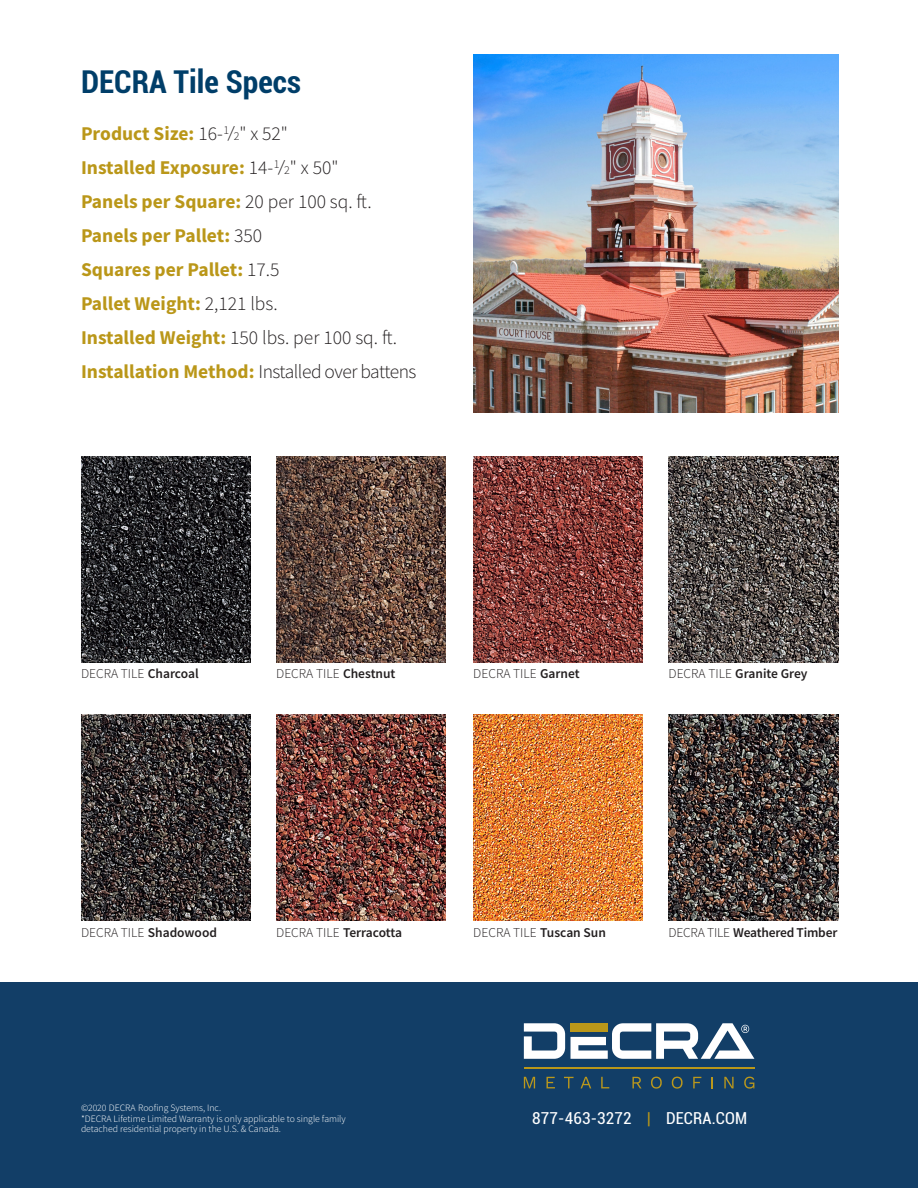
<style>
.page{position:relative;width:918px;height:1188px;background:#fff}
.page>*{position:absolute;margin:0;border:0;box-sizing:border-box;transform-origin:0 0}
.t1{font:700 condensed 31.5px "Roboto";color:#003e69}
.t2{font:700 19.5px "Source Sans Pro";color:#ba9719}
.t3{font:300 19.5px "Source Sans Pro";letter-spacing:-.025em;color:#231f20}
.t4{font:300 19.5px "Source Sans Pro";color:#231f20}
.t5{font:condensed 16.5px "Roboto";letter-spacing:.01em;color:#fff}
.t6{font:300 13.5px "Source Sans Pro";color:#231f20}
.t7{font:600 13.5px "Source Sans Pro";letter-spacing:-.015em;color:#231f20}
.t8{font:300 9.75px/10.5px "Source Sans Pro";color:#fff}
.s1{font-weight:300;color:#231f20}
.s2{font-weight:300;font-size:16.8px;color:#231f20}
.s3{font-weight:300;font-size:12px;color:#231f20}
.s4{font-weight:700;color:#ba9719}
.s5{font-weight:600}
.s6{font-weight:300}
.s7{color:#ba9719}
</style>
<div class="page">
<div style="left:0;top:983px;width:918px;height:205px;background:#123e67"></div>
<img style="left:473px;top:715px;width:170px;height:206px">
<img style="left:669px;top:715px;width:169px;height:206px">
<img style="left:81px;top:456px;width:170px;height:207px">
<img style="left:81px;top:715px;width:170px;height:206px">
<img style="left:276px;top:456px;width:170px;height:207px">
<img style="left:473px;top:456px;width:170px;height:207px">
<img style="left:669px;top:456px;width:169px;height:207px">
<img style="left:276px;top:715px;width:170px;height:206px">
<img style="left:473px;top:54px;width:365px;height:359px">
<svg style="left:524px;top:1023px;width:41px;height:36px"></svg>
<svg style="left:571px;top:1023px;width:183px;height:36px"></svg>
<svg style="left:524px;top:1077px;width:11px;height:11px"></svg>
<svg style="left:547px;top:1077px;width:8px;height:11px"></svg>
<svg style="left:564px;top:1077px;width:10px;height:11px"></svg>
<svg style="left:581px;top:1077px;width:10px;height:11px"></svg>
<svg style="left:601px;top:1077px;width:8px;height:11px"></svg>
<svg style="left:632px;top:1077px;width:9px;height:11px"></svg>
<svg style="left:651px;top:1077px;width:11px;height:12px"></svg>
<svg style="left:672px;top:1077px;width:11px;height:12px"></svg>
<svg style="left:693px;top:1077px;width:8px;height:11px"></svg>
<svg style="left:724px;top:1077px;width:10px;height:11px"></svg>
<svg style="left:744px;top:1077px;width:10px;height:12px"></svg>
<hr style="left:524px;top:1067px;width:230px;height:1px;background:#ba9719">
<p class="t1" style="left:81px;top:60px;width:221px">DECRA Tile Specs</p>
<p class="t2" style="left:81px;top:120px;width:209px">Product Size: <span class="s1">16-</span><sup>1</sup><span class="s2">/</span><span class="s3">2</span><span class="s1">" x 52"</span></p>
<p class="t2" style="left:81px;top:154px;width:259px">Installed Exposure: <span class="s1">14-</span><sup>1</sup><span class="s2">/</span><span class="s3">2</span><span class="s1">" x 50"</span></p>
<p class="t2" style="left:81px;top:188px;width:292px">Panels per Square: <span class="s1">20 per 100 sq. ft.</span></p>
<p class="t2" style="left:81px;top:222px;width:183px">Panels per Pallet: <span class="s1">350</span></p>
<p class="t2" style="left:81px;top:256px;width:200px">Squares per Pallet: <span class="s1">17.5</span></p>
<p class="t2" style="left:81px;top:290px;width:198px">Pallet Weight: <span class="s1">2,121 lbs.</span></p>
<p class="t4" style="left:81px;top:326px;width:318px"><span class="s4">Installed Weight:</span> 150 lbs. per 100 sq. ft.</p>
<p class="t3" style="left:81px;top:360px;width:337px"><span class="s4">Installation Method:</span> Installed over battens</p>
<p class="t6" style="left:81px;top:665px;width:119px">DECRA TILE <span class="s5">Charcoal</span></p>
<p class="t6" style="left:276px;top:665px;width:121px">DECRA TILE <span class="s5">Chestnut</span></p>
<p class="t6" style="left:473px;top:665px;width:108px">DECRA TILE <span class="s5">Garnet</span></p>
<p class="t7" style="left:669px;top:665px;width:141px"><span class="s6">DECRA TILE</span> Granite Grey</p>
<p class="t6" style="left:81px;top:924px;width:138px">DECRA TILE <span class="s5">Shadowood</span></p>
<p class="t7" style="left:276px;top:923px;width:127px"><span class="s6">DECRA TILE</span> Terracotta</p>
<p class="t6" style="left:473px;top:924px;width:134px">DECRA TILE <span class="s5">Tuscan Sun</span></p>
<p class="t7" style="left:669px;top:923px;width:170px"><span class="s6">DECRA TILE</span> Weathered Timber</p>
<p class="t8" style="left:81px;top:1103px;width:142px">©2020 DECRA Roofing Systems, Inc.</p>
<p class="t8" style="left:81px;top:1113px;width:266px">*DECRA Lifetime Limited Warranty is only applicable to single family detached residential property in the U.S. &amp; Canada.</p>
<p class="t5" style="left:532px;top:1106px;width:217px">877-463-3272 <span class="s7">|</span> DECRA.COM</p>
</div>
